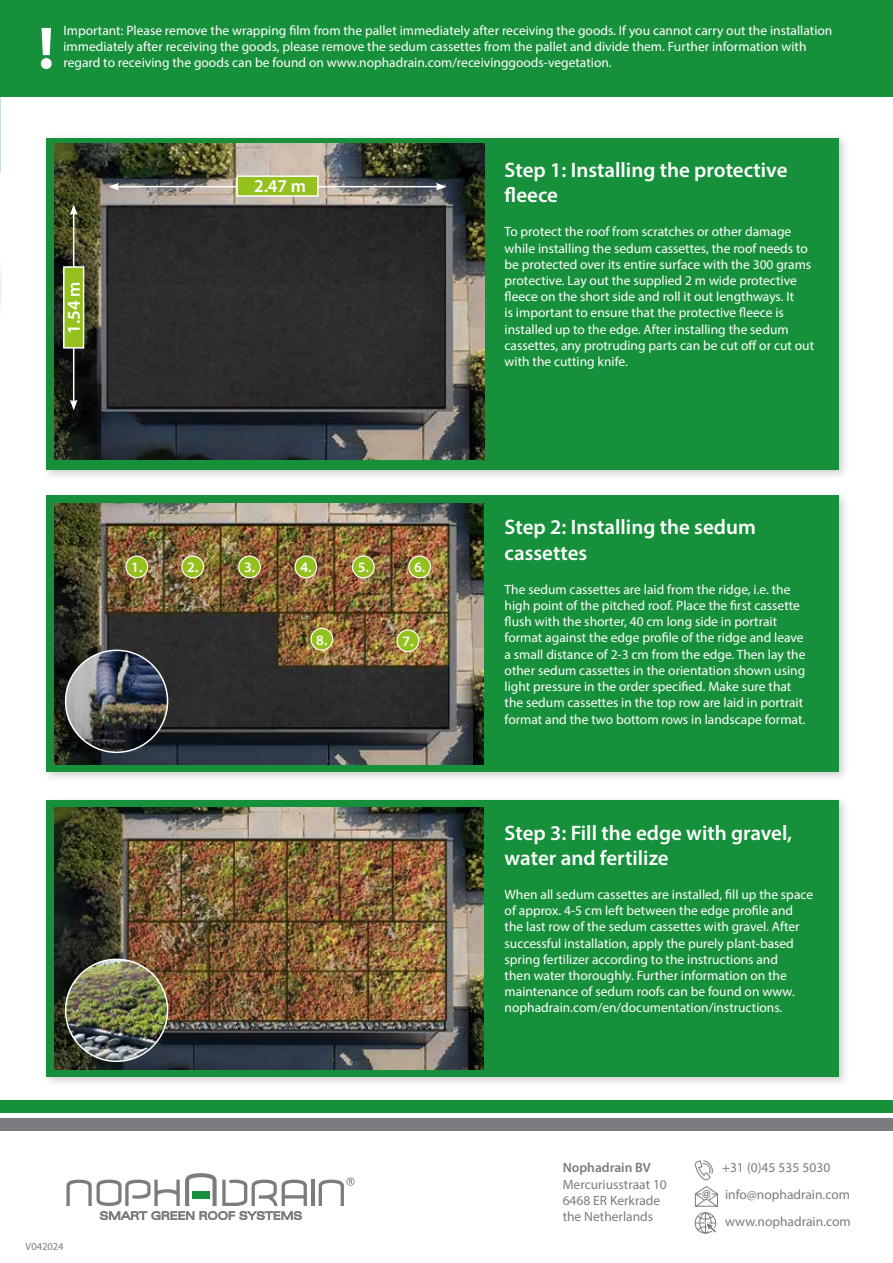
<style>
.page{position:relative;width:893px;height:1263px;background:#fff}
.page>*{position:absolute;margin:0;border:0;box-sizing:border-box;transform-origin:0 0}
.t1{font:700 60px "Myriad Pro";color:#fff}
.t2{font:600 21px/25.2px "Myriad Pro";color:#fff}
.t3{font:600 18px "Myriad Pro";color:#fff}
.t4{font:600 14.4px "Myriad Pro";color:#fff}
.t5{font:13.5px/16.2px "Myriad Pro";color:#fff}
.t6{font:13.5px/27px "Myriad Pro";color:#7a7c80}
.t7{font:600 13.5px "Myriad Pro";color:#7a7c80}
.t8{font:10.5px "Myriad Pro";color:#7a7c80}
</style>
<div class="page">
<hr style="left:0;top:101px;width:3px;height:374px;background:#000;opacity:.9">
<div style="left:42px;top:133px;width:808px;height:348px;background:#000;opacity:.2"></div>
<div style="left:47px;top:138px;width:792px;height:331px;background:#17903c"></div>
<div style="left:42px;top:490px;width:808px;height:292px;background:#000;opacity:.2"></div>
<div style="left:47px;top:495px;width:792px;height:276px;background:#17903c"></div>
<div style="left:42px;top:795px;width:808px;height:293px;background:#000;opacity:.2"></div>
<div style="left:47px;top:800px;width:792px;height:277px;background:#17903c"></div>
<div style="left:0;top:1118px;width:893px;height:13px;background:#7a7c80"></div>
<div style="left:0;top:1100px;width:893px;height:13px;background:#17903c"></div>
<hr style="left:312px;top:1179px;width:3px;height:27px;background:#7a7c80">
<svg style="left:319px;top:1177px;width:36px;height:29px"></svg>
<svg style="left:66px;top:1173px;width:241px;height:47px"></svg>
<div style="left:0;top:0;width:893px;height:96px;background:#17903c"></div>
<img style="left:54px;top:143px;width:431px;height:317px">
<img style="left:54px;top:808px;width:429px;height:261px">
<img style="left:54px;top:503px;width:429px;height:262px">
<img style="left:66px;top:959px;width:102px;height:102px;border-radius:51px">
<div style="left:65px;top:958px;width:103px;height:104px;border:2px solid #fff;border-radius:50%"></div>
<img style="left:66px;top:650px;width:102px;height:102px;border-radius:51px">
<div style="left:65px;top:649px;width:103px;height:104px;border:2px solid #fff;border-radius:50%"></div>
<div style="left:695px;top:1212px;width:21px;height:21px;border:1px solid #7a7c80;border-radius:50%"></div>
<svg style="left:695px;top:1213px;width:22px;height:21px"></svg>
<svg style="left:695px;top:1160px;width:23px;height:47px"></svg>
<hr style="left:73px;top:213px;width:1px;height:189px;background:#fff">
<svg style="left:70px;top:204px;width:8px;height:11px"></svg>
<svg style="left:70px;top:400px;width:8px;height:10px"></svg>
<hr style="left:117px;top:186px;width:321px;height:1px;background:#fff">
<svg style="left:436px;top:183px;width:10px;height:7px"></svg>
<svg style="left:108px;top:183px;width:11px;height:7px"></svg>
<div style="left:236px;top:175px;width:83px;height:22px;background:#95c11f;border:2px solid #fff"></div>
<div style="left:63px;top:266px;width:21px;height:83px;background:#95c11f;border:2px solid #fff"></div>
<div style="left:126px;top:556px;width:22px;height:22px;background:#95c11f;border-radius:50%"></div>
<div style="left:125px;top:555px;width:23px;height:23px;border:1px solid #fff;border-radius:50%"></div>
<div style="left:352px;top:556px;width:22px;height:22px;background:#95c11f;border-radius:50%"></div>
<div style="left:352px;top:555px;width:23px;height:23px;border:1px solid #fff;border-radius:50%"></div>
<div style="left:311px;top:628px;width:22px;height:22px;background:#95c11f;border-radius:50%"></div>
<div style="left:310px;top:628px;width:23px;height:23px;border:1px solid #fff;border-radius:50%"></div>
<div style="left:397px;top:630px;width:22px;height:22px;background:#95c11f;border-radius:50%"></div>
<div style="left:396px;top:629px;width:23px;height:23px;border:1px solid #fff;border-radius:50%"></div>
<div style="left:182px;top:556px;width:21px;height:22px;background:#95c11f;border-radius:50%"></div>
<div style="left:181px;top:555px;width:23px;height:23px;border:1px solid #fff;border-radius:50%"></div>
<div style="left:409px;top:556px;width:21px;height:22px;background:#95c11f;border-radius:50%"></div>
<div style="left:408px;top:555px;width:23px;height:23px;border:1px solid #fff;border-radius:50%"></div>
<div style="left:239px;top:556px;width:21px;height:22px;background:#95c11f;border-radius:50%"></div>
<div style="left:238px;top:555px;width:23px;height:23px;border:1px solid #fff;border-radius:50%"></div>
<div style="left:295px;top:556px;width:22px;height:22px;background:#95c11f;border-radius:50%"></div>
<div style="left:294px;top:555px;width:23px;height:23px;border:1px solid #fff;border-radius:50%"></div>
<h1 class="t1" style="left:38px;top:9px;width:18px">!</h1>
<p class="t5" style="left:63px;top:22px;width:770px">Important: Please remove the wrapping film from the pallet immediately after receiving the goods. If you cannot carry out the installation immediately after receiving the goods, please remove the sedum cassettes from the pallet and divide them. Further information with</p>
<p class="t5" style="left:63px;top:54px;width:550px">regard to receiving the goods can be found on www.nophadrain.com/receivinggoods-vegetation.</p>
<h3 class="t3" style="left:62px;top:333px;width:54px;rotate:-90deg">1.54 m</h3>
<h3 class="t3" style="left:254px;top:175px;width:54px">2.47 m</h3>
<h2 class="t2" style="left:505px;top:157px;width:284px">Step 1: Installing the protective fleece</h2>
<p class="t5" style="left:505px;top:223px;width:311px">To protect the roof from scratches or other damage while installing the sedum cassettes, the roof needs to be protected over its entire surface with the 300 grams protective. Lay out the supplied 2 m wide protective fleece on the short side and roll it out lengthways. It<br>is important to ensure that the protective fleece is installed up to the edge. After installing the sedum cassettes, any protruding parts can be cut off or cut out with the cutting knife.</p>
<p class="t4" style="left:187px;top:558px;width:13px">2.</p>
<p class="t4" style="left:244px;top:558px;width:13px">3.</p>
<p class="t4" style="left:300px;top:558px;width:13px">4.</p>
<p class="t4" style="left:414px;top:558px;width:13px">6.</p>
<p class="t4" style="left:131px;top:558px;width:13px">1.</p>
<p class="t4" style="left:358px;top:558px;width:13px">5.</p>
<p class="t4" style="left:316px;top:631px;width:13px">8.</p>
<p class="t4" style="left:402px;top:632px;width:13px">7.</p>
<h2 class="t2" style="left:505px;top:514px;width:253px">Step 2: Installing the sedum cassettes</h2>
<p class="t5" style="left:505px;top:581px;width:302px">The sedum cassettes are laid from the ridge, i.e. the high point of the pitched roof. Place the first cassette flush with the shorter, 40 cm long side in portrait format against the edge profile of the ridge and leave a small distance of 2-3 cm from the edge. Then lay the other sedum cassettes in the orientation shown using light pressure in the order specified. Make sure that the sedum cassettes in the top row are laid in portrait format and the two bottom rows in landscape format.</p>
<h2 class="t2" style="left:505px;top:819px;width:289px">Step 3: Fill the edge with gravel, water and fertilize</h2>
<p class="t5" style="left:505px;top:886px;width:310px">When all sedum cassettes are installed, fill up the space of approx. 4-5 cm left between the edge profile and the last row of the sedum cassettes with gravel. After successful installation, apply the purely plant-based spring fertilizer according to the instructions and<br>then water thoroughly. Further information on the maintenance of sedum roofs can be found on www. nophadrain.com/en/documentation/instructions.</p>
<p class="t7" style="left:563px;top:1159px;width:90px">Nophadrain BV</p>
<p class="t6" style="left:563px;top:1176px;width:106px;line-height:16.2px">Mercuriusstraat 10<br>6468 ER Kerkrade the Netherlands</p>
<p class="t6" style="left:722px;top:1154px;width:130px">+31 (0)45 535 5030 info@nophadrain.com www.nophadrain.com</p>
<p class="t8" style="left:26px;top:1240px;width:40px">V042024</p>
</div>
